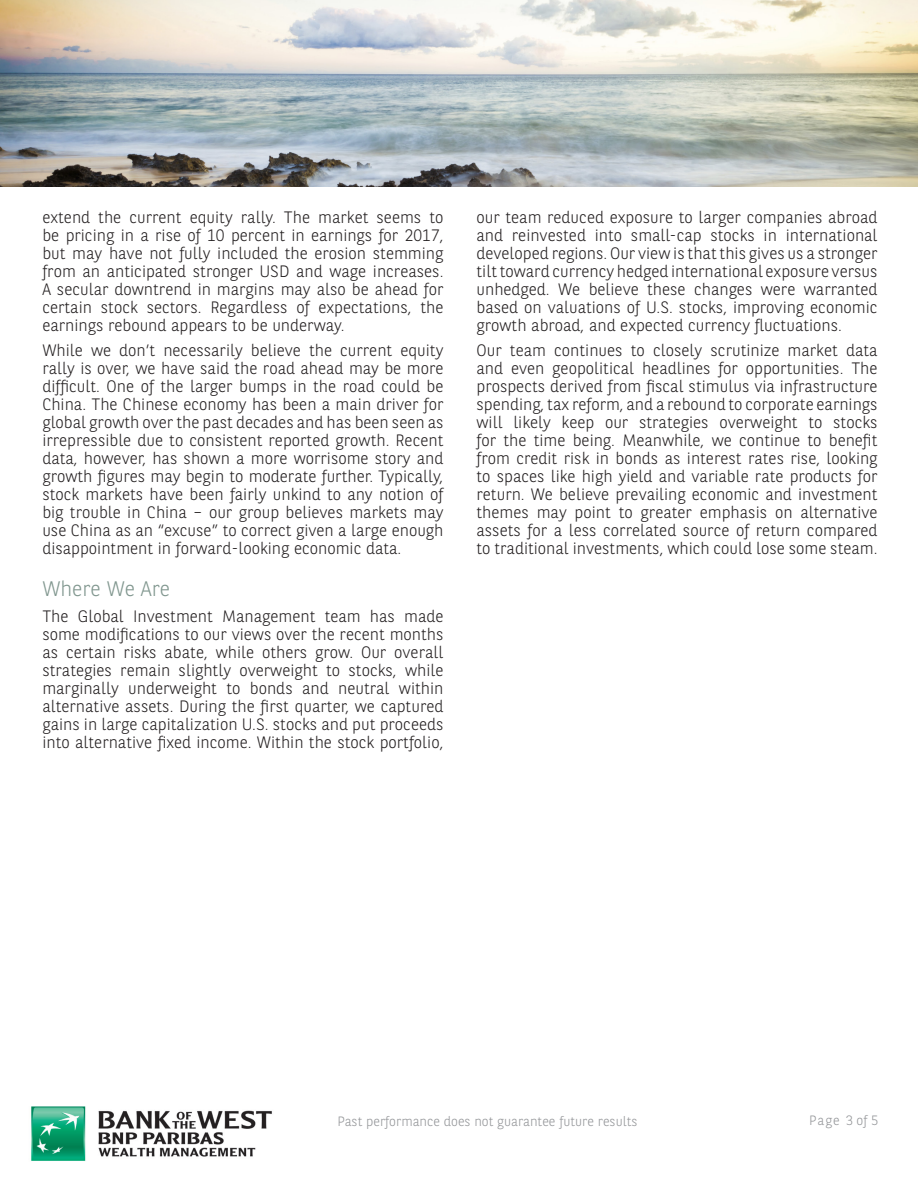
<style>
.page{position:relative;width:918px;height:1188px;background:#fff}
.page>*{position:absolute;margin:0;border:0;box-sizing:border-box;transform-origin:0 0}
.t1{font:300 21px "BNPP Sans";color:#81978f}
.t2{font:300 16.5px/18px "BNPP Sans";color:#231f20;text-align:justify}
.t3{font:300 13.5px "BNPP Sans";color:#939598}
</style>
<div class="page">
<img style="left:31px;top:1106px;width:241px;height:55px">
<img style="left:0;top:0;width:918px;height:187px">
<p class="t2" style="left:42px;top:207px;width:403px">extend the current equity rally. The market seems to be pricing in a rise of 10 percent in earnings for 2017, but may have not fully included the erosion stemming from an anticipated stronger USD and wage increases.<br>A secular downtrend in margins may also be ahead for certain stock sectors. Regardless of expectations, the earnings rebound appears to be underway.</p>
<p class="t2" style="left:42px;top:341px;width:403px">While we don’t necessarily believe the current equity rally is over, we have said the road ahead may be more difficult. One of the larger bumps in the road could be China. The Chinese economy has been a main driver for global growth over the past decades and has been seen as irrepressible due to consistent reported growth. Recent data, however, has shown a more worrisome story and growth figures may begin to moderate further. Typically, stock markets have been fairly unkind to any notion of big trouble in China – our group believes markets may use China as an “excuse” to correct given a large enough disappointment in forward-looking economic data.</p>
<p class="t1" style="left:42px;top:575px;width:129px">Where We Are</p>
<p class="t2" style="left:42px;top:606px;width:403px">The Global Investment Management team has made some modifications to our views over the recent months as certain risks abate, while others grow. Our overall strategies remain slightly overweight to stocks, while marginally underweight to bonds and neutral within alternative assets. During the first quarter, we captured gains in large capitalization U.S. stocks and put proceeds into alternative fixed income. Within the stock portfolio,</p>
<p class="t2" style="left:477px;top:207px;width:403px">our team reduced exposure to larger companies abroad and reinvested into small-cap stocks in international developed regions. Our view is that this gives us a stronger tilt toward currency hedged international exposure versus unhedged. We believe these changes were warranted based on valuations of U.S. stocks, improving economic growth abroad, and expected currency fluctuations.</p>
<p class="t2" style="left:477px;top:341px;width:403px">Our team continues to closely scrutinize market data and even geopolitical headlines for opportunities. The prospects derived from fiscal stimulus via infrastructure spending, tax reform, and a rebound to corporate earnings will likely keep our strategies overweight to stocks for the time being. Meanwhile, we continue to benefit from credit risk in bonds as interest rates rise, looking to spaces like high yield and variable rate products for return. We believe prevailing economic and investment themes may point to greater emphasis on alternative assets for a less correlated source of return compared to traditional investments, which could lose some steam.</p>
<p class="t3" style="left:338px;top:1112px;width:302px">Past performance does not guarantee future results</p>
<p class="t3" style="left:809px;top:1111px;width:71px">Page 3 of 5</p>
</div>
